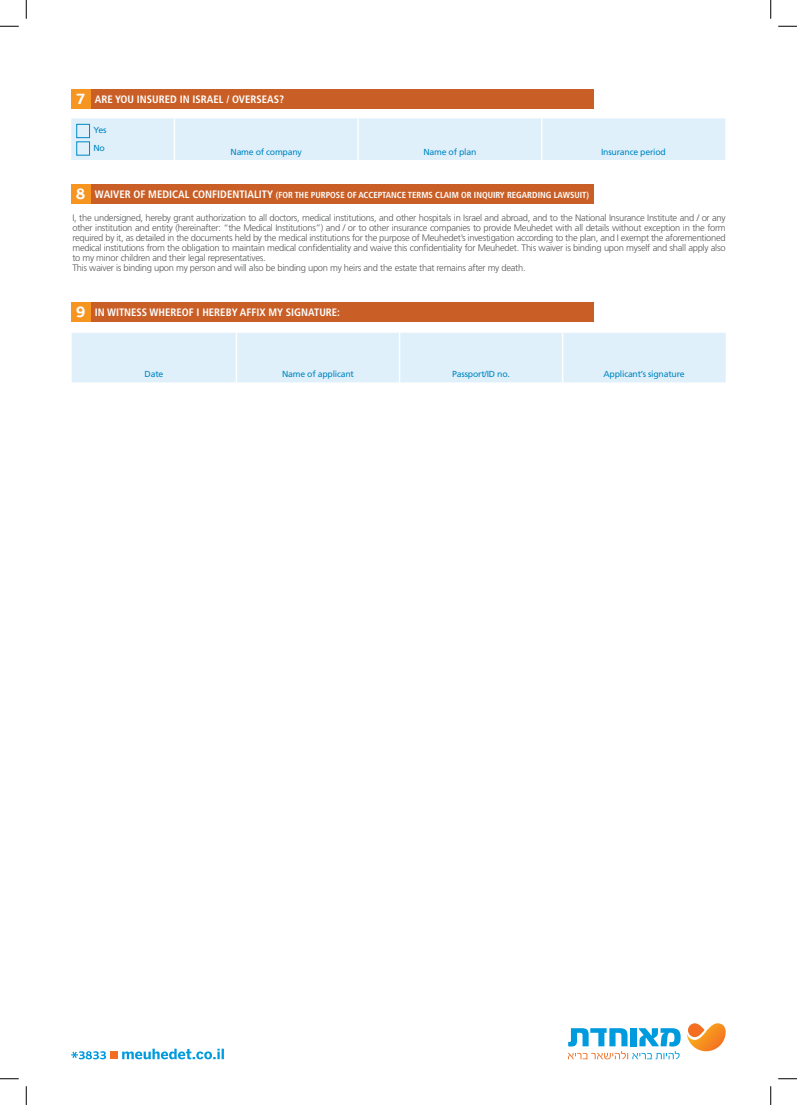
<style>
.page{position:relative;width:797px;height:1105px;background:#fff}
.page>*{position:absolute;margin:0;border:0;box-sizing:border-box;transform-origin:0 0}
.t1{font:700 18.75px "Fb Typo Pas";color:#fff}
.t2{font:700 condensed 10.75px "Frutiger";color:#fff}
.t3{font:300 9.38px/10px "Frutiger";letter-spacing:-.03em;color:#57585a}
.t4{font:8.75px "Frutiger";letter-spacing:-.025em;color:#0087c3}
.t5{font:700 condensed 8.75px "Frutiger";color:#fff}
</style>
<div class="page">
<div style="left:71px;top:118px;width:654px;height:42px;background:#e0f0fa"></div>
<hr style="left:174px;top:118px;width:1px;height:42px;background:#fff">
<hr style="left:357px;top:118px;width:2px;height:42px;background:#fff">
<hr style="left:541px;top:118px;width:1px;height:42px;background:#fff">
<div style="left:76px;top:124px;width:14px;height:14px;border:1px solid #0087c3"></div>
<div style="left:76px;top:141px;width:14px;height:15px;border:1px solid #0087c3"></div>
<div style="left:72px;top:333px;width:653px;height:49px;background:#e0f0fa"></div>
<hr style="left:236px;top:333px;width:1px;height:49px;background:#fff">
<hr style="left:399px;top:333px;width:1px;height:49px;background:#fff">
<hr style="left:562px;top:333px;width:1px;height:49px;background:#fff">
<svg style="left:686px;top:1023px;width:39px;height:28px"></svg>
<svg style="left:568px;top:1028px;width:112px;height:31px"></svg>
<svg style="left:71px;top:1049px;width:153px;height:10px"></svg>
<div style="left:110px;top:1051px;width:8px;height:8px;background:#f36e21"></div>
<div style="left:90px;top:89px;width:503px;height:19px;background:#c95f27"></div>
<div style="left:90px;top:185px;width:503px;height:19px;background:#c95f27"></div>
<div style="left:90px;top:303px;width:503px;height:19px;background:#c95f27"></div>
<div style="left:71px;top:89px;width:19px;height:19px;background:#f79521"></div>
<div style="left:71px;top:185px;width:19px;height:19px;background:#f79521"></div>
<div style="left:71px;top:303px;width:19px;height:19px;background:#f79521"></div>
<svg style="left:0;top:25px;width:19px;height:2px"></svg>
<svg style="left:778px;top:25px;width:19px;height:2px"></svg>
<svg style="left:0;top:1078px;width:19px;height:1px"></svg>
<svg style="left:778px;top:1078px;width:19px;height:1px"></svg>
<svg style="left:25px;top:0;width:2px;height:19px"></svg>
<svg style="left:25px;top:1086px;width:2px;height:19px"></svg>
<svg style="left:770px;top:0;width:1px;height:19px"></svg>
<svg style="left:770px;top:1086px;width:1px;height:19px"></svg>
<h1 class="t1" style="left:76px;top:92px;width:11px">7</h1>
<p class="t2" style="left:95px;top:93px;width:191px">ARE YOU INSURED IN ISRAEL / OVERSEAS?</p>
<p class="t4" style="left:93px;top:125px;width:15px">Yes</p>
<p class="t4" style="left:93px;top:143px;width:13px">No</p>
<p class="t4" style="left:230px;top:147px;width:73px">Name of company</p>
<p class="t4" style="left:423px;top:147px;width:55px">Name of plan</p>
<h1 class="t1" style="left:76px;top:187px;width:11px">8</h1>
<p class="t2" style="left:95px;top:188px;width:179px">WAIVER OF MEDICAL CONFIDENTIALITY</p>
<p class="t5" style="left:276px;top:190px;width:315px">(FOR THE PURPOSE OF ACCEPTANCE TERMS CLAIM OR INQUIRY REGARDING LAWSUIT(</p>
<p class="t4" style="left:601px;top:147px;width:66px">Insurance period</p>
<p class="t3" style="left:72px;top:212px;width:654px">,I the undersigned, hereby grant authorization to all doctors, medical institutions, and other hospitals in Israel and abroad, and to the National Insurance Institute and / or any other institution and entity (hereinafter “: the Medical Institutions”) and / or to other insurance companies to provide Meuhedet with all details without exception in the form required by ,i t as detailed in the documents held by the medical institutions for the purpose of Meuhedets’ investigation according to the plan, and I exempt the aforementioned medical institutions from the obligation to maintain medical confidentiality and waive this confidentiality for Meuhedet. This waiver is binding upon myself and shall apply also to my minor children and their legal representatives.<br>This waiver is binding upon my person and will also be binding upon my heirs and the estate that remains after my death.</p>
<h1 class="t1" style="left:76px;top:305px;width:11px">9</h1>
<p class="t2" style="left:95px;top:306px;width:246px">IN WITNESS WHEREOF I HEREBY AFFIX MY SIGNATURE:</p>
<p class="t4" style="left:145px;top:369px;width:20px">Date</p>
<p class="t4" style="left:282px;top:369px;width:73px">Name of applicant</p>
<p class="t4" style="left:452px;top:369px;width:59px">Passport I D/ no.</p>
<p class="t4" style="left:603px;top:369px;width:83px">Applicant s’ signature</p>
</div>
